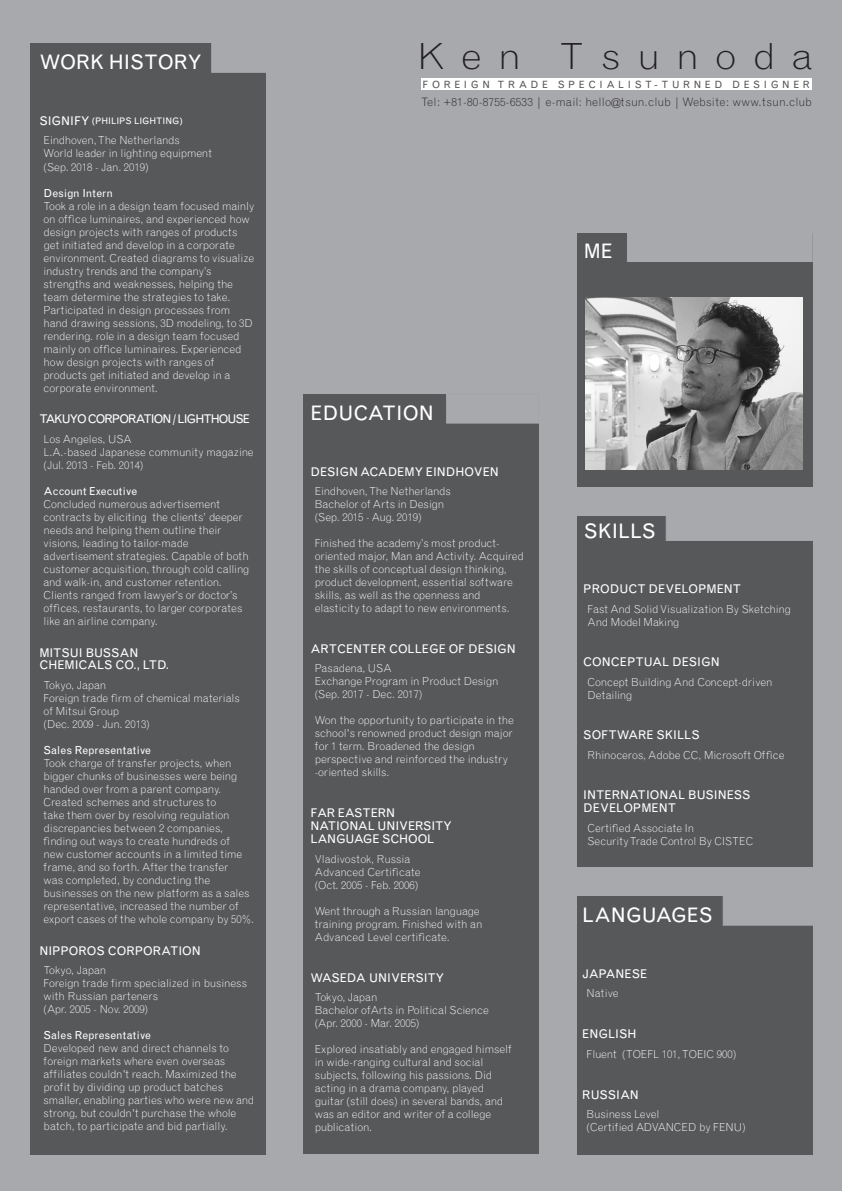
<style>
.page{position:relative;width:842px;height:1191px;background:#fff}
.page>*{position:absolute;margin:0;border:0;box-sizing:border-box;transform-origin:0 0}
.t1{font:300 36px "Grotesque MT Std";letter-spacing:.39em;color:#231f20;scale:1.11 1}
.t2{font:20px "Grotesque MT Std";color:#fff}
.t3{font:12px/13px "Grotesque MT Std";color:#fff}
.t4{font:12px "Grotesque MT Std";letter-spacing:-.075em;color:#fff}
.t5{font:12px "Grotesque MT Std";letter-spacing:-.03em;color:#fff}
.t6{font:300 11.6px "Grotesque MT Std";letter-spacing:.025em;color:#231f20}
.t7{font:300 11px/13px "Grotesque MT Std";letter-spacing:-.01em;color:#fff}
.t8{font:11px "Grotesque MT Std";color:#fff}
.t9{font:10px "Grotesque MT Std";letter-spacing:.36em;color:#57585a}
.t10{font:9px "Grotesque MT Std";color:#fff}
.s1{font-size:12px}
</style>
<div class="page">
<div style="left:0;top:0;width:841px;height:1191px;background:#a8a9ad"></div>
<div style="left:30px;top:43px;width:236px;height:1111px;background:#57585a"></div>
<div style="left:211px;top:40px;width:61px;height:33px;background:#a8a9ad;border:1px solid #a8a9ad"></div>
<div style="left:577px;top:233px;width:235px;height:254px;background:#57585a"></div>
<img style="left:585px;top:297px;width:217px;height:172px">
<div style="left:627px;top:233px;width:186px;height:29px;background:#a8a9ad"></div>
<div style="left:577px;top:516px;width:235px;height:351px;background:#57585a"></div>
<div style="left:666px;top:512px;width:150px;height:29px;background:#a8a9ad"></div>
<div style="left:577px;top:896px;width:235px;height:258px;background:#57585a"></div>
<div style="left:723px;top:892px;width:93px;height:33px;background:#a8a9ad"></div>
<div style="left:303px;top:394px;width:236px;height:760px;background:#57585a"></div>
<div style="left:446px;top:394px;width:93px;height:29px;background:#a8a9ad"></div>
<div style="left:421px;top:78px;width:391px;height:12px;background:#fff"></div>
<h2 class="t2" style="left:39px;top:50px;width:164px">WORK HISTORY</h2>
<p class="t10" style="left:39px;top:115px;width:145px"><span class="s1">SIGNIFY</span> (PHILIPS LIGHTING)</p>
<p class="t7" style="left:44px;top:134px;width:170px">Eindhoven, The Netherlands<br>World leader in lighting equipment (Sep. 2018 - Jan. 2019)</p>
<p class="t8" style="left:44px;top:186px;width:71px">Design Intern</p>
<p class="t7" style="left:44px;top:199px;width:212px">Took a role in a design team focused mainly on office luminaires, and experienced how design projects with ranges of products get initiated and develop in a corporate environment. Created diagrams to visualize industry trends and the company’s strengths and weaknesses, helping the team determine the strategies to take.<br>Participated in design processes from hand drawing sessions, 3D modeling, to 3D rendering. role in a design team focused mainly on office luminaires. Experienced how design projects with ranges of products get initiated and develop in a corporate environment.</p>
<p class="t4" style="left:39px;top:412px;width:212px">TAKUYO CORPORATION / LIGHTHOUSE</p>
<p class="t7" style="left:44px;top:432px;width:212px">Los Angeles, USA<br>L.A.-based Japanese community magazine (Jul. 2013 - Feb. 2014)</p>
<p class="t8" style="left:44px;top:485px;width:95px">Account Executive</p>
<p class="t7" style="left:44px;top:497px;width:207px">Concluded numerous advertisement contracts by eliciting the clients’ deeper needs and helping them outline their visions, leading to tailor-made advertisement strategies. Capable of both customer acquisition, through cold calling and walk-in, and customer retention.<br>Clients ranged from lawyer’s or doctor’s offices, restaurants, to larger corporates like an airline company.</p>
<p class="t3" style="left:39px;top:646px;width:131px;line-height:12.5px">MITSUI BUSSAN<br>CHEMICALS CO., LTD.</p>
<p class="t7" style="left:44px;top:678px;width:198px">Tokyo, Japan<br>Foreign trade firm of chemical materials of Mitsui Group<br>(Dec. 2009 - Jun. 2013)</p>
<p class="t8" style="left:44px;top:743px;width:109px">Sales Representative</p>
<p class="t7" style="left:44px;top:756px;width:212px">Took charge of transfer projects, when bigger chunks of businesses were being handed over from a parent company.<br>Created schemes and structures to<br>take them over by resolving regulation discrepancies between 2 companies, finding out ways to create hundreds of<br>new customer accounts in a limited time frame, and so forth. After the transfer<br>was completed, by conducting the businesses on the new platform as a sales representative, increased the number of export cases of the whole company by 50%.</p>
<p class="t3" style="left:39px;top:944px;width:163px">NIPPOROS CORPORATION</p>
<p class="t7" style="left:44px;top:964px;width:205px">Tokyo, Japan<br>Foreign trade firm specialized in business with Russian parteners<br>(Apr. 2005 - Nov. 2009)</p>
<p class="t8" style="left:44px;top:1029px;width:109px">Sales Representative</p>
<p class="t7" style="left:44px;top:1042px;width:212px">Developed new and direct channels to foreign markets where even overseas affiliates couldn't reach. Maximized the profit by dividing up product batches smaller, enabling parties who were new and strong, but couldn't purchase the whole batch, to participate and bid partially.</p>
<h1 class="t1" style="left:416px;top:35px;width:359px">Ken Tsunoda</h1>
<p class="t9" style="left:423px;top:78px;width:389px">FOREIGN TRADE SPECIALIST-TURNED DESIGNER</p>
<p class="t6" style="left:421px;top:95px;width:392px">Tel: +81-80-8755-6533 | e-mail: hello@tsun.club | Website: www.tsun.club</p>
<h2 class="t2" style="left:310px;top:401px;width:125px">EDUCATION</h2>
<p class="t3" style="left:310px;top:465px;width:190px">DESIGN ACADEMY EINDHOVEN</p>
<p class="t7" style="left:315px;top:485px;width:138px">Eindhoven, The Netherlands<br>Bachelor of Arts in Design (Sep. 2015 - Aug. 2019)</p>
<p class="t7" style="left:315px;top:537px;width:211px">Finished the academy’s most product&shy;oriented major, Man and Activity. Acquired the skills of conceptual design thinking, product development, essential software skills, as well as the openness and elasticity to adapt to new environments.</p>
<p class="t3" style="left:310px;top:642px;width:207px">ARTCENTER COLLEGE OF DESIGN</p>
<p class="t7" style="left:315px;top:662px;width:185px">Pasadena, USA<br>Exchange Program in Product Design (Sep. 2017 - Dec. 2017)</p>
<p class="t7" style="left:315px;top:714px;width:201px">Won the opportunity to participate in the school's renowned product design major for 1 term. Broadened the design perspective and reinforced the industry -oriented skills.</p>
<p class="t3" style="left:310px;top:806px;width:143px">FAR EASTERN<br>NATIONAL UNIVERSITY<br>LANGUAGE SCHOOL</p>
<p class="t7" style="left:315px;top:852px;width:108px">Vladivostok, Russia<br>Advanced Certificate (Oct. 2005 - Feb. 2006)</p>
<p class="t7" style="left:315px;top:904px;width:169px">Went through a Russian language training program. Finished with an<br>Advanced Level certificate.</p>
<p class="t3" style="left:310px;top:971px;width:135px">WASEDA UNIVERSITY</p>
<p class="t7" style="left:315px;top:990px;width:176px">Tokyo, Japan<br>Bachelor ofArts in Political Science (Apr. 2000 - Mar. 2005)</p>
<p class="t7" style="left:315px;top:1043px;width:198px">Explored insatiably and engaged himself in wide-ranging cultural and social subjects, following his passions. Did acting in a drama company, played guitar (still does) in several bands, and was an editor and writer of a college publication.</p>
<h2 class="t2" style="left:584px;top:239px;width:30px">ME</h2>
<h2 class="t2" style="left:584px;top:519px;width:74px">SKILLS</h2>
<p class="t3" style="left:583px;top:583px;width:160px">PRODUCT DEVELOPMENT</p>
<p class="t7" style="left:588px;top:602px;width:205px">Fast And Solid Visualization By Sketching<br>And Model Making</p>
<p class="t3" style="left:583px;top:655px;width:138px">CONCEPTUAL DESIGN</p>
<p class="t7" style="left:588px;top:675px;width:186px">Concept Building And Concept-driven<br>Detailing</p>
<p class="t3" style="left:583px;top:728px;width:118px">SOFTWARE SKILLS</p>
<p class="t7" style="left:588px;top:748px;width:199px">Rhinoceros, Adobe CC, Microsoft Office</p>
<p class="t3" style="left:583px;top:788px;width:169px">INTERNATIONAL BUSINESS<br>DEVELOPMENT</p>
<p class="t7" style="left:588px;top:821px;width:167px">Certified Associate In<br>Security Trade Control By CISTEC</p>
<h2 class="t2" style="left:582px;top:903px;width:132px">LANGUAGES</h2>
<p class="t5" style="left:582px;top:966px;width:66px">JAPANESE</p>
<p class="t7" style="left:586px;top:987px;width:34px">Native</p>
<p class="t3" style="left:582px;top:1027px;width:56px">ENGLISH</p>
<p class="t7" style="left:586px;top:1047px;width:151px">Fluent (TOEFL 101, TOEIC 900)</p>
<p class="t3" style="left:582px;top:1088px;width:58px">RUSSIAN</p>
<p class="t7" style="left:586px;top:1107px;width:161px">Business Level<br>(Certified ADVANCED by FENU)</p>
</div>
